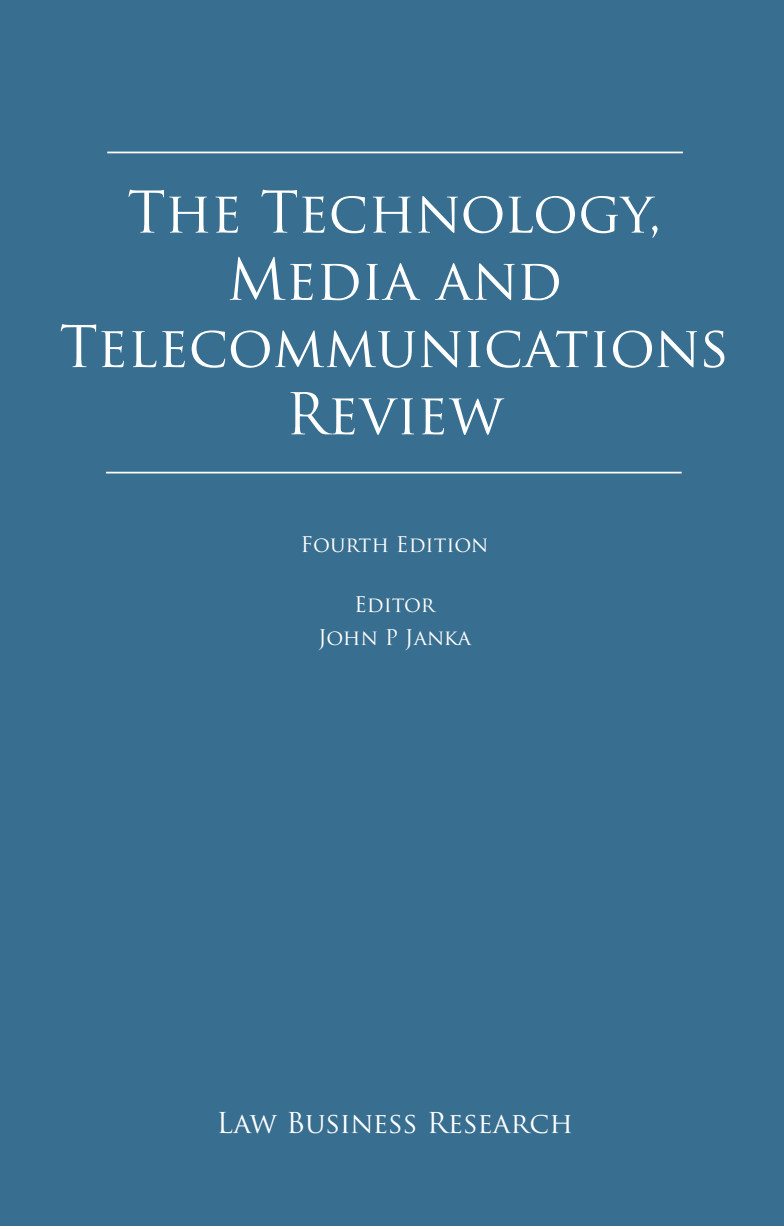
<style>
.page{position:relative;width:784px;height:1226px;background:#fff}
.page>*{position:absolute;margin:0;border:0;box-sizing:border-box;transform-origin:0 0}
.Body_text{font:56px/67.2px "Trajan Pro";color:#fff;text-align:center}
.Body_text-2{font:28px "Trajan Pro";color:#fff}
.Body_text-3{font:21px "Trajan Pro";letter-spacing:-.005em;color:#fff}
</style>
<div class="page">
<div style="left:0;top:0;width:784px;height:1225px;background:#386e8f"></div>
<hr style="left:106px;top:471px;width:575px;height:2px;background:#fff">
<hr style="left:107px;top:151px;width:576px;height:2px;background:#fff">
<p class="Body_text" style="left:59px;top:178px;width:672px">The Technology,<br>Media and<br>Telecommunications</p>
<p class="Body_text" style="left:285px;top:380px;width:220px">Review</p>
<p class="Body_text-3" style="left:301px;top:531px;width:189px">Fourth Edition</p>
<p class="Body_text-3" style="left:354px;top:590px;width:82px">Editor</p>
<p class="Body_text-3" style="left:318px;top:623px;width:154px">John P Janka</p>
<p class="Body_text-2" style="left:217px;top:1104px;width:358px">Law Business Research</p>
</div>
